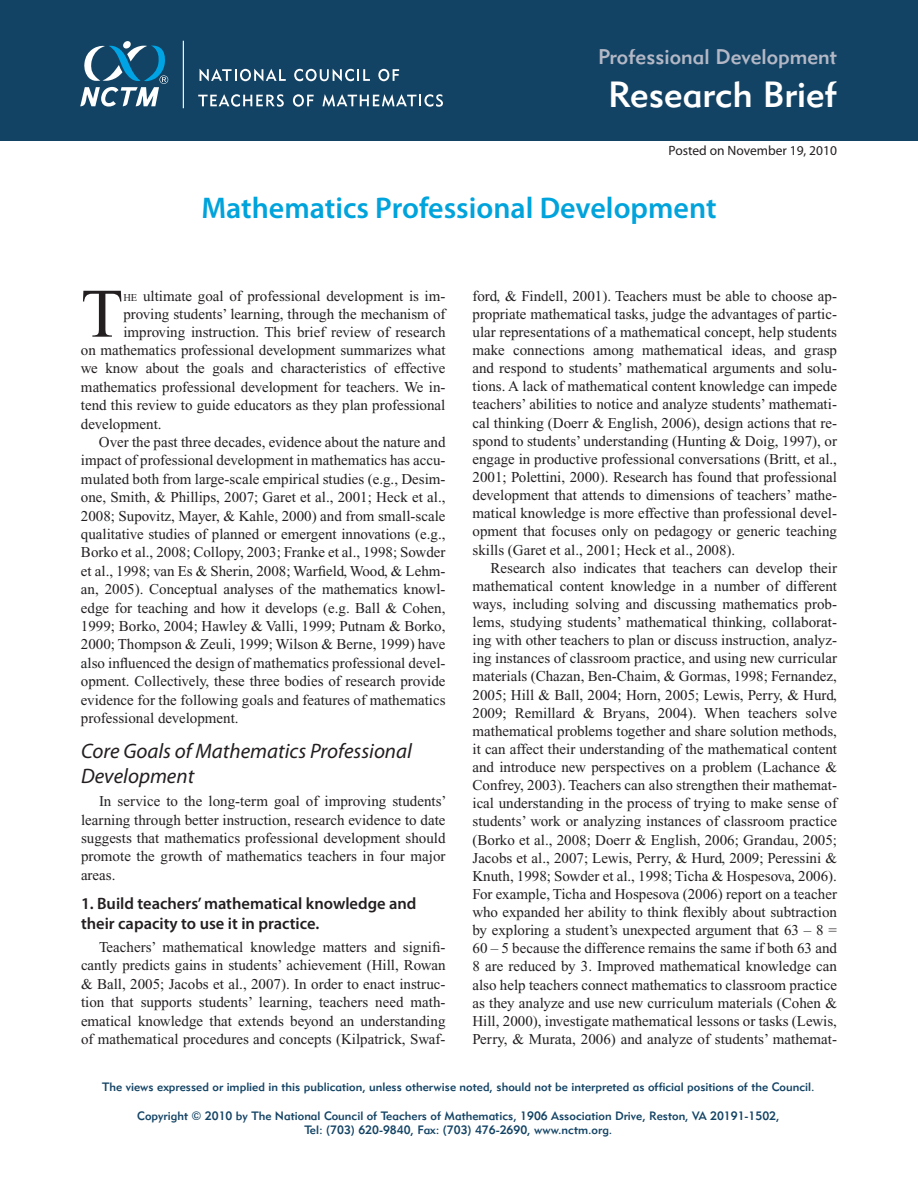
<style>
.page{position:relative;width:918px;height:1188px;background:#fff}
.page>*{position:absolute;margin:0;border:0;box-sizing:border-box;transform-origin:0 0}
.t1{font:69.45px "Times New Roman";color:#231f20}
.t2{font:36px "Geometric 415 BT Medium A";color:#fff}
.t3{font:600 30px "Myriad Pro";color:#00a3db}
.t4{font:italic 21px/25.7px "Myriad Pro";color:#231f20}
.t5{font:21px "Geometric 415 BT Medium A";color:#b4b8c6}
.t6{font:600 16.5px/20.2px "Myriad Pro";color:#231f20}
.t7{font:15px/18.1px "Times New Roman";color:#231f20;text-align:justify}
.t8{font:13.5px "Myriad Pro";color:#231f20}
.t9{font:12px/14.4px "Geometric 415 BT Medium A";color:#134364;text-align:center}
.s1{font-size:10.5px}
</style>
<div class="page">
<div style="left:0;top:0;width:918px;height:141px;background:#134364"></div>
<div style="left:123px;top:41px;width:8px;height:8px;background:#fff;border-radius:3px"></div>
<svg style="left:80px;top:46px;width:88px;height:61px"></svg>
<hr style="left:183px;top:41px;width:1px;height:67px;background:#fff">
<svg style="left:200px;top:69px;width:86px;height:12px"></svg>
<svg style="left:294px;top:69px;width:76px;height:12px"></svg>
<svg style="left:378px;top:69px;width:21px;height:12px"></svg>
<svg style="left:198px;top:94px;width:86px;height:13px"></svg>
<svg style="left:293px;top:94px;width:21px;height:13px"></svg>
<svg style="left:322px;top:94px;width:121px;height:13px"></svg>
<h3 class="t5" style="left:598px;top:48px;width:240px">Professional Development</h3>
<h2 class="t2" style="left:608px;top:81px;width:230px">Research Brief</h2>
<p class="t8" style="left:668px;top:146px;width:170px">Posted on November 19, 2010</p>
<h3 class="t3" style="left:201px;top:197px;width:517px">Mathematics Professional Development</h3>
<h1 class="t1" style="left:81px;top:288px;width:44px">T</h1>
<p class="t7" style="left:123px;top:288px;width:324px"><span class="s1">HE</span> ultimate goal of professional development is im-</p>
<p class="t7" style="left:123px;top:306px;width:324px">proving students’ learning, through the mechanism of</p>
<p class="t7" style="left:123px;top:324px;width:324px">improving instruction. This brief review of research</p>
<p class="t7" style="left:81px;top:342px;width:366px">on mathematics professional development summarizes what</p>
<p class="t7" style="left:81px;top:361px;width:366px">we know about the goals and characteristics of effective</p>
<p class="t7" style="left:81px;top:379px;width:366px">mathematics professional development for teachers. We in-</p>
<p class="t7" style="left:81px;top:398px;width:366px">tend this review to guide educators as they plan professional</p>
<p class="t7" style="left:81px;top:416px;width:82px">development.</p>
<p class="t7" style="left:99px;top:434px;width:348px">Over the past three decades, evidence about the nature and</p>
<p class="t7" style="left:81px;top:453px;width:366px">impact of professional development in mathematics has accu-</p>
<p class="t7" style="left:81px;top:471px;width:366px">mulated both from large-scale empirical studies (e.g., Desim-</p>
<p class="t7" style="left:81px;top:490px;width:366px">one, Smith, &amp; Phillips, 2007; Garet et al., 2001; Heck et al.,</p>
<p class="t7" style="left:81px;top:508px;width:366px">2008; Supovitz, Mayer, &amp; Kahle, 2000) and from small-scale</p>
<p class="t7" style="left:81px;top:526px;width:366px">qualitative studies of planned or emergent innovations (e.g.,</p>
<p class="t7" style="left:81px;top:545px;width:366px">Borko et al., 2008; Collopy, 2003; Franke et al., 1998; Sowder</p>
<p class="t7" style="left:81px;top:563px;width:366px">et al., 1998; van Es &amp; Sherin, 2008; Warfield, Wood, &amp; Lehm-</p>
<p class="t7" style="left:81px;top:582px;width:366px">an, 2005). Conceptual analyses of the mathematics knowl-</p>
<p class="t7" style="left:81px;top:600px;width:366px">edge for teaching and how it develops (e.g. Ball &amp; Cohen,</p>
<p class="t7" style="left:81px;top:618px;width:366px">1999; Borko, 2004; Hawley &amp; Valli, 1999; Putnam &amp; Borko,</p>
<p class="t7" style="left:81px;top:637px;width:366px">2000; Thompson &amp; Zeuli, 1999; Wilson &amp; Berne, 1999) have</p>
<p class="t7" style="left:81px;top:655px;width:366px">also influenced the design of mathematics professional devel-</p>
<p class="t7" style="left:81px;top:674px;width:366px">opment. Collectively, these three bodies of research provide</p>
<p class="t7" style="left:81px;top:692px;width:366px">evidence for the following goals and features of mathematics</p>
<p class="t7" style="left:81px;top:710px;width:159px">professional development.</p>
<h3 class="t4" style="left:81px;top:740px;width:332px">Core Goals of Mathematics Professional<br>Development</h3>
<p class="t7" style="left:81px;top:793px;width:367px;text-indent:18px">In service to the long-term goal of improving students’ learning through better instruction, research evidence to date suggests that mathematics professional development should promote the growth of mathematics teachers in four major areas.</p>
<p class="t6" style="left:81px;top:895px;width:337px">1. Build teachers’ mathematical knowledge and their capacity to use it in practice.</p>
<p class="t7" style="left:81px;top:939px;width:366px;text-indent:18px">Teachers’ mathematical knowledge matters and signifi&shy;cantly predicts gains in students’ achievement (Hill, Rowan &amp; Ball, 2005; Jacobs et al., 2007). In order to enact instruc&shy;tion that supports students’ learning, teachers need math&shy;ematical knowledge that extends beyond an understanding of mathematical procedures and concepts (Kilpatrick, Swaf-</p>
<p class="t7" style="left:472px;top:288px;width:366px">ford, &amp; Findell, 2001). Teachers must be able to choose ap&shy;propriate mathematical tasks, judge the advantages of partic&shy;ular representations of a mathematical concept, help students make connections among mathematical ideas, and grasp and respond to students’ mathematical arguments and solu&shy;tions. A lack of mathematical content knowledge can impede teachers’ abilities to notice and analyze students’ mathemati&shy;cal thinking (Doerr &amp; English, 2006), design actions that re&shy;spond to students’ understanding (Hunting &amp; Doig, 1997), or engage in productive professional conversations (Britt, et al., 2001; Polettini, 2000). Research has found that professional development that attends to dimensions of teachers’ mathe&shy;matical knowledge is more effective than professional devel&shy;opment that focuses only on pedagogy or generic teaching skills (Garet et al., 2001; Heck et al., 2008).</p>
<p class="t7" style="left:472px;top:560px;width:366px;text-indent:18px">Research also indicates that teachers can develop their mathematical content knowledge in a number of different ways, including solving and discussing mathematics prob&shy;lems, studying students’ mathematical thinking, collaborat&shy;ing with other teachers to plan or discuss instruction, analyz&shy;ing instances of classroom practice, and using new curricular materials (Chazan, Ben-Chaim, &amp; Gormas, 1998; Fernandez, 2005; Hill &amp; Ball, 2004; Horn, 2005; Lewis, Perry, &amp; Hurd, 2009; Remillard &amp; Bryans, 2004). When teachers solve mathematical problems together and share solution methods, it can affect their understanding of the mathematical content and introduce new perspectives on a problem (Lachance &amp; Confrey, 2003). Teachers can also strengthen their mathemat&shy;ical understanding in the process of trying to make sense of students’ work or analyzing instances of classroom practice (Borko et al., 2008; Doerr &amp; English, 2006; Grandau, 2005; Jacobs et al., 2007; Lewis, Perry, &amp; Hurd, 2009; Peressini &amp; Knuth, 1998; Sowder et al., 1998; Ticha &amp; Hospesova, 2006).<br>For example, Ticha and Hospesova (2006) report on a teacher who expanded her ability to think flexibly about subtraction by exploring a student’s unexpected argument that 63 – 8 = 60 – 5 because the difference remains the same if both 63 and 8 are reduced by 3. Improved mathematical knowledge can also help teachers connect mathematics to classroom practice as they analyze and use new curriculum materials (Cohen &amp; Hill, 2000), investigate mathematical lessons or tasks (Lewis, Perry, &amp; Murata, 2006) and analyze of students’ mathemat-</p>
<p class="t9" style="left:102px;top:1081px;width:714px">The views expressed or implied in this publication, unless otherwise noted, should not be interpreted as official positions of the Council.</p>
<p class="t9" style="left:137px;top:1110px;width:644px">Copyright © 2010 by The National Council of Teachers of Mathematics, 1906 Association Drive, Reston, VA 20191-1502,<br>Tel: (703) 620-9840, Fax: (703) 476-2690, www.nctm.org.</p>
</div>
